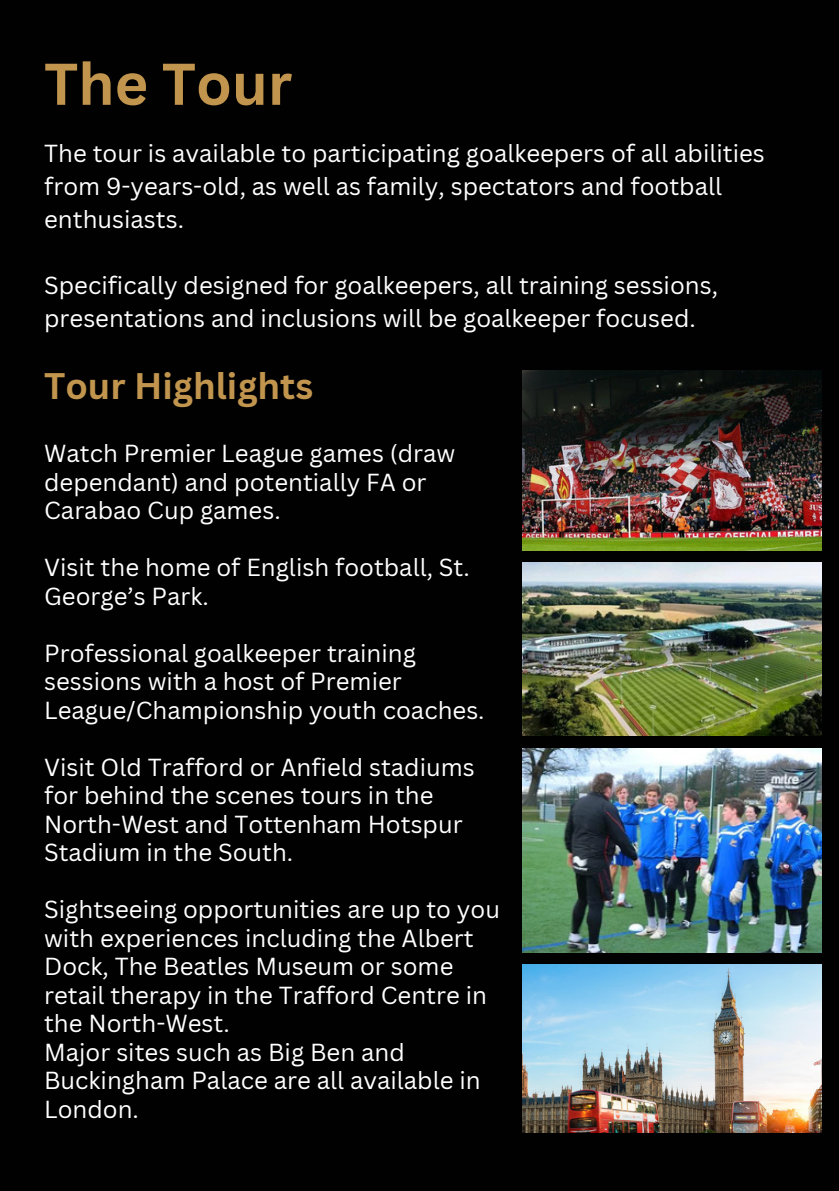
<style>
.page{position:relative;width:839px;height:1191px;background:#fff}
.page>*{position:absolute;margin:0;border:0;box-sizing:border-box;transform-origin:0 0}
.t1{font:700 57.6px "Canva Sans";color:#c1954e}
.t2{font:700 36px "Canva Sans";color:#c1954e}
.t3{font:24px/28.4px "Canva Sans";color:#fff}
</style>
<div class="page">
<div style="left:0;top:0;width:838px;height:1191px;background:#010101"></div>
<img style="left:523px;top:562px;width:298px;height:174px">
<img style="left:523px;top:370px;width:298px;height:180px">
<img style="left:523px;top:749px;width:298px;height:204px">
<img style="left:523px;top:964px;width:298px;height:168px">
<p class="t1" style="left:44px;top:43px;width:249px">The Tour</p>
<p class="t3" style="left:44px;top:136px;width:722px;line-height:33px">The tour is available to participating goalkeepers of all abilities from 9-years-old, as well as family, spectators and football enthusiasts.</p>
<p class="t3" style="left:44px;top:268px;width:675px;line-height:33px">Specifically designed for goalkeepers, all training sessions, presentations and inclusions will be goalkeeper focused.</p>
<p class="t2" style="left:44px;top:361px;width:270px">Tour Highlights</p>
<p class="t3" style="left:44px;top:439px;width:412px">Watch Premier League games (draw dependant) and potentially FA or<br>Carabao Cup games.</p>
<p class="t3" style="left:44px;top:553px;width:427px">Visit the home of English football, St.<br>George’s Park.</p>
<p class="t3" style="left:44px;top:638px;width:442px">Professional goalkeeper training sessions with a host of Premier<br>League/Championship youth coaches.</p>
<p class="t3" style="left:44px;top:752px;width:432px">Visit Old Trafford or Anfield stadiums for behind the scenes tours in the<br>North-West and Tottenham Hotspur<br>Stadium in the South.</p>
<p class="t3" style="left:44px;top:895px;width:457px">Sightseeing opportunities are up to you with experiences including the Albert Dock, The Beatles Museum or some retail therapy in the Trafford Centre in the North-West.</p>
<p class="t3" style="left:44px;top:1037px;width:438px">Major sites such as Big Ben and<br>Buckingham Palace are all available in<br>London.</p>
</div>
